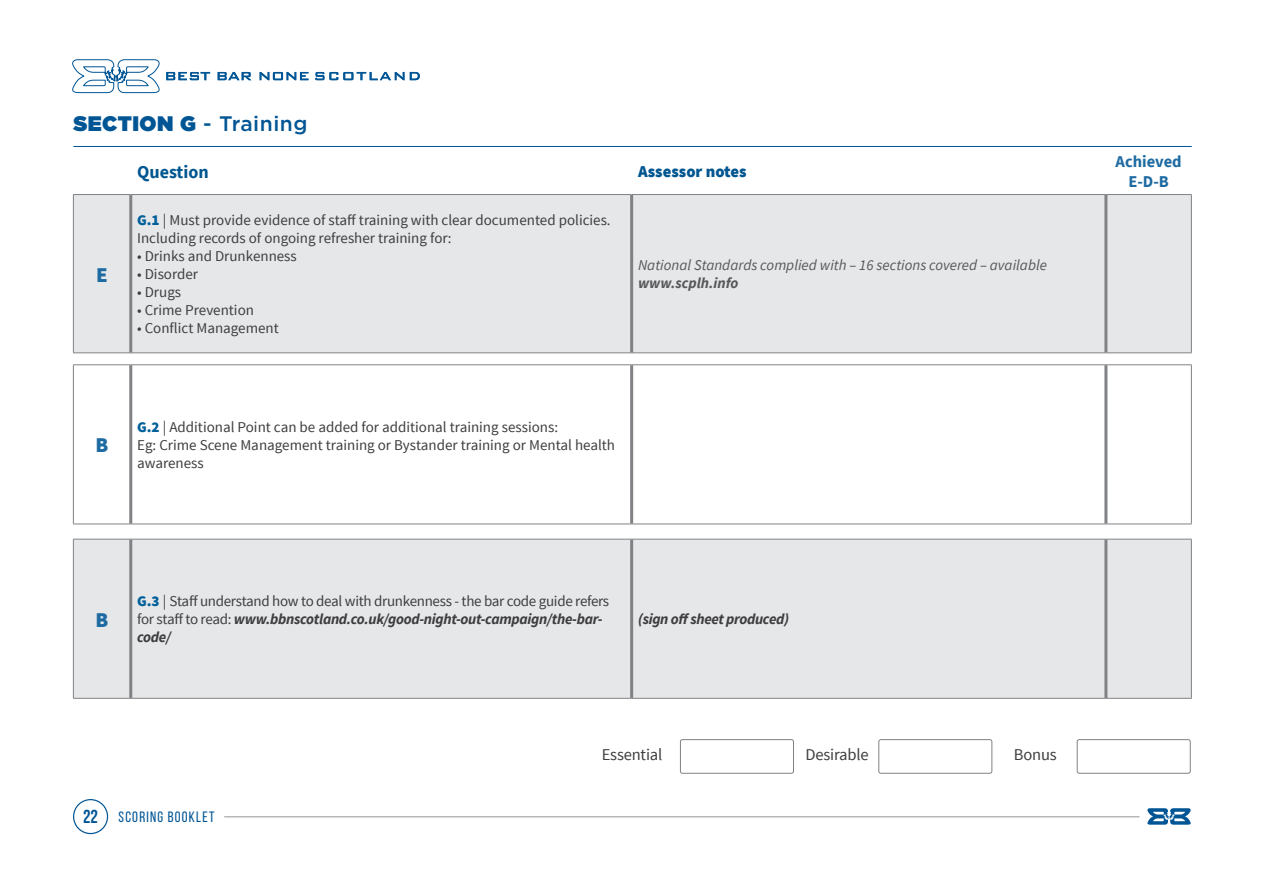
<style>
.page{position:relative;width:1263px;height:893px;background:#fff}
.page>*{position:absolute;margin:0;border:0;box-sizing:border-box;transform-origin:0 0}
.t1{font:500 21px "Gotham";letter-spacing:.025em;color:#005595}
.t2{font:900 21px "Source Sans Pro";color:#1d6ba2}
.t3{font:700 18.75px "Bebas Neue";color:#005595}
.t4{font:700 18px "Source Sans Pro";color:#005690}
.t5{font:16.5px "Source Sans Pro";letter-spacing:-.01em;color:#3e3e3f}
.t6{font:900 16.5px "Source Sans Pro";color:#005690}
.t7{font:700 16.5px "Source Sans Pro";color:#1d6ba2}
.t8{font:15px/18px "Source Sans Pro";color:#3e3e3f}
.t9{font:15px/18px "Source Sans Pro";letter-spacing:-.02em;color:#3e3e3f}
.t10{font:italic 15px/18px "Source Sans Pro";color:#57585a}
.t11{font:italic 700 15px "Source Sans Pro";letter-spacing:-.02em;color:#3e3e3f}
.t12{font:15px "Bebas Neue";letter-spacing:.08em;color:#005595}
.s1{font-weight:900}
.s2{font-weight:900;color:#006099}
.s3{font-weight:700}
.s4{font-weight:700;font-style:italic}
</style>
<div class="page">
<div style="left:74px;top:195px;width:1117px;height:503px;background:#e6e7e9"></div>
<svg style="left:74px;top:353px;width:1117px;height:186px"></svg>
<hr style="left:73px;top:194px;width:58px;height:1px;background:#808285">
<hr style="left:73px;top:195px;width:1px;height:157px;background:#808285">
<hr style="left:632px;top:194px;width:474px;height:1px;background:#808285">
<hr style="left:1106px;top:194px;width:86px;height:1px;background:#808285">
<hr style="left:1191px;top:195px;width:1px;height:157px;background:#808285">
<hr style="left:73px;top:365px;width:1px;height:159px;background:#808285">
<hr style="left:1191px;top:365px;width:1px;height:159px;background:#808285">
<hr style="left:73px;top:539px;width:1px;height:159px;background:#808285">
<hr style="left:1191px;top:539px;width:1px;height:159px;background:#808285">
<hr style="left:131px;top:194px;width:501px;height:1px;background:#808285">
<hr style="left:630px;top:195px;width:3px;height:157px;background:#808285">
<hr style="left:630px;top:365px;width:3px;height:159px;background:#808285">
<hr style="left:630px;top:539px;width:3px;height:159px;background:#808285">
<hr style="left:129px;top:195px;width:3px;height:157px;background:#808285">
<hr style="left:129px;top:365px;width:3px;height:159px;background:#808285">
<hr style="left:129px;top:539px;width:3px;height:159px;background:#808285">
<hr style="left:1104px;top:195px;width:3px;height:157px;background:#808285">
<hr style="left:1104px;top:365px;width:3px;height:159px;background:#808285">
<hr style="left:1104px;top:539px;width:3px;height:159px;background:#808285">
<svg style="left:129px;top:353px;width:3px;height:11px"></svg>
<svg style="left:630px;top:353px;width:3px;height:11px"></svg>
<svg style="left:1104px;top:353px;width:3px;height:11px"></svg>
<hr style="left:129px;top:524px;width:3px;height:15px;background:#fff">
<hr style="left:630px;top:524px;width:3px;height:15px;background:#fff">
<hr style="left:1104px;top:524px;width:3px;height:15px;background:#fff">
<hr style="left:73px;top:352px;width:58px;height:1px;background:#808285">
<hr style="left:131px;top:352px;width:501px;height:1px;background:#808285">
<hr style="left:632px;top:352px;width:474px;height:1px;background:#808285">
<hr style="left:1106px;top:352px;width:86px;height:1px;background:#808285">
<hr style="left:73px;top:364px;width:58px;height:1px;background:#808285">
<hr style="left:131px;top:364px;width:501px;height:1px;background:#808285">
<hr style="left:632px;top:364px;width:474px;height:1px;background:#808285">
<hr style="left:1106px;top:364px;width:86px;height:1px;background:#808285">
<hr style="left:73px;top:524px;width:58px;height:1px;background:#808285">
<hr style="left:131px;top:524px;width:501px;height:1px;background:#808285">
<hr style="left:632px;top:524px;width:474px;height:1px;background:#808285">
<hr style="left:1106px;top:524px;width:86px;height:1px;background:#808285">
<hr style="left:73px;top:539px;width:58px;height:1px;background:#808285">
<hr style="left:131px;top:539px;width:501px;height:1px;background:#808285">
<hr style="left:632px;top:539px;width:474px;height:1px;background:#808285">
<hr style="left:1106px;top:539px;width:86px;height:1px;background:#808285">
<hr style="left:73px;top:698px;width:58px;height:1px;background:#808285">
<hr style="left:131px;top:698px;width:501px;height:1px;background:#808285">
<hr style="left:632px;top:698px;width:474px;height:1px;background:#808285">
<hr style="left:1106px;top:698px;width:86px;height:1px;background:#808285">
<hr style="left:224px;top:816px;width:915px;height:1px;background:#939598">
<div style="left:73px;top:799px;width:35px;height:35px;border:1px solid #005595;border-radius:50%"></div>
<svg style="left:1147px;top:808px;width:44px;height:17px"></svg>
<svg style="left:315px;top:72px;width:105px;height:8px"></svg>
<svg style="left:166px;top:72px;width:142px;height:8px"></svg>
<svg style="left:72px;top:59px;width:88px;height:35px"></svg>
<hr style="left:73px;top:146px;width:1119px;height:1px;background:#005595">
<div style="left:680px;top:739px;width:114px;height:35px;border:1px solid #808285;border-radius:2px"></div>
<div style="left:1077px;top:739px;width:113px;height:35px;border:1px solid #808285;border-radius:2px"></div>
<div style="left:878px;top:739px;width:114px;height:35px;border:1px solid #808285;border-radius:2px"></div>
<p class="t1" style="left:73px;top:110px;width:236px"><span class="s1">SECTION G</span> - Training</p>
<p class="t2" style="left:96px;top:260px;width:13px">E</p>
<p class="t4" style="left:137px;top:160px;width:73px">Question</p>
<p class="t6" style="left:638px;top:160px;width:110px">Assessor notes</p>
<p class="t8" style="left:137px;top:212px;width:475px"><span class="s2">G.1</span> | Must provide evidence of staff training with clear documented policies.<br>Including records of ongoing refresher training for:</p>
<p class="t8" style="left:137px;top:248px;width:161px">• Drinks and Drunkenness</p>
<p class="t8" style="left:137px;top:266px;width:62px">• Disorder</p>
<p class="t8" style="left:137px;top:284px;width:46px">• Drugs</p>
<p class="t8" style="left:137px;top:302px;width:118px">• Crime Prevention</p>
<p class="t8" style="left:137px;top:320px;width:143px">• Conflict Management</p>
<p class="t10" style="left:638px;top:256px;width:410px">National Standards complied with – 16 sections covered – available <span class="s3">www.scplh.info</span></p>
<p class="t2" style="left:96px;top:431px;width:14px">B</p>
<p class="t8" style="left:137px;top:418px;width:422px"><span class="s2">G.2</span> | Additional Point can be added for additional training sessions:</p>
<p class="t8" style="left:137px;top:436px;width:479px">Eg: Crime Scene Management training or Bystander training or Mental health awareness</p>
<p class="t2" style="left:96px;top:605px;width:14px">B</p>
<p class="t9" style="left:137px;top:593px;width:474px"><span class="s2">G.3</span> | Staff understand how to deal with drunkenness - the bar code guide refers for staff to read: <span class="s4">www.bbnscotland.co.uk/good-night-out-campaign/the-bar&shy;code/</span></p>
<p class="t11" style="left:638px;top:609px;width:153px">(sign off sheet produced)</p>
<p class="t5" style="left:602px;top:744px;width:62px">Essential</p>
<p class="t5" style="left:805px;top:744px;width:65px">Desirable</p>
<p class="t5" style="left:1014px;top:744px;width:44px">Bonus</p>
<p class="t3" style="left:83px;top:806px;width:16px">22</p>
<p class="t12" style="left:119px;top:808px;width:97px">SCORING BOOKLET</p>
<p class="t7" style="left:1115px;top:151px;width:68px">Achieved</p>
<p class="t7" style="left:1128px;top:170px;width:42px">E-D-B</p>
</div>
